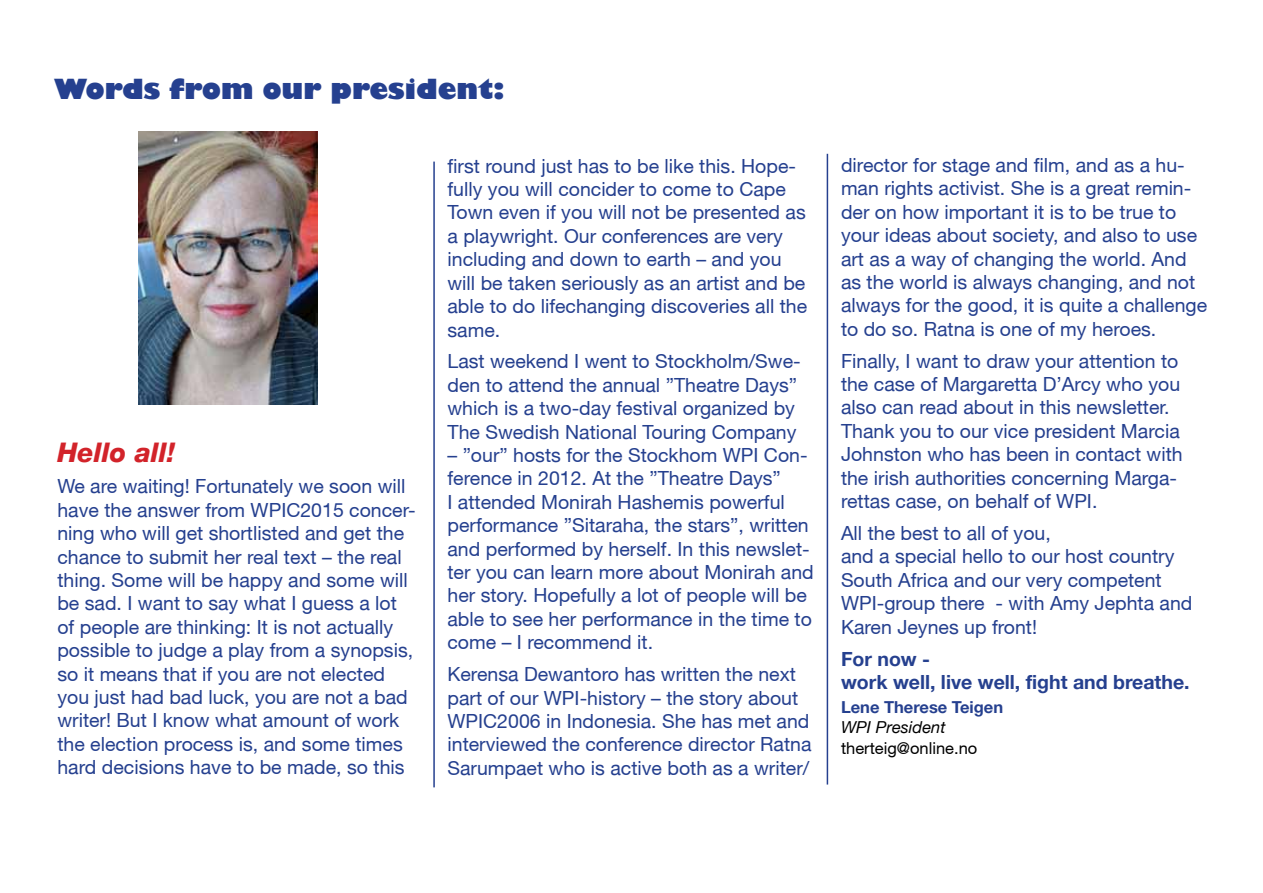
<style>
.page{position:relative;width:1263px;height:893px;background:#fff}
.page>*{position:absolute;margin:0;border:0;box-sizing:border-box;transform-origin:0 0}
.t1{font:800 27px "Gill Sans";color:#25408f}
.t2{font:italic 800 27px "Helvetica Neue";color:#d2232a}
.t3{font:19.5px/23.4px "Helvetica Neue";color:#25408f}
.t4{font:700 19.5px/23.4px "Helvetica Neue";color:#25408f}
.t5{font:16.5px "Helvetica Neue";color:#000}
.t6{font:700 16.5px "Helvetica Neue";color:#25408f}
.t7{font:italic 16.5px "Helvetica Neue";color:#000}
</style>
<div class="page">
<hr style="left:827px;top:154px;width:1px;height:630px;background:#25408f">
<hr style="left:433px;top:162px;width:2px;height:625px;background:#25408f">
<img style="left:138px;top:132px;width:180px;height:272px">
<h1 class="t1" style="left:54px;top:72px;width:452px">Words from our president:</h1>
<h1 class="t2" style="left:57px;top:436px;width:119px">Hello all!</h1>
<p class="t3" style="left:57px;top:474px;width:360px">We are waiting! Fortunately we soon will have the answer from WPIC2015 concer&shy;ning who will get shortlisted and get the chance to submit her real text – the real thing. Some will be happy and some will be sad. I want to say what I guess a lot of people are thinking: It is not actually possible to judge a play from a synopsis, so it means that if you are not elected you just had bad luck, you are not a bad writer! But I know what amount of work the election process is, and some times hard decisions have to be made, so this</p>
<p class="t3" style="left:447px;top:154px;width:361px">first round just has to be like this. Hope&shy;fully you will concider to come to Cape Town even if you will not be presented as a playwright. Our conferences are very including and down to earth – and you will be taken seriously as an artist and be able to do lifechanging discoveries all the same.</p>
<p class="t3" style="left:447px;top:349px;width:355px">Last weekend I went to Stockholm/Swe&shy;den to attend the annual ”Theatre Days” which is a two-day festival organized by The Swedish National Touring Company</p>
<p class="t3" style="left:447px;top:443px;width:368px">– ”our” hosts for the Stockhom WPI Con&shy;ference in 2012. At the ”Theatre Days”<br>I attended Monirah Hashemis powerful performance ”Sitaraha, the stars”, written and performed by herself. In this newslet&shy;ter you can learn more about Monirah and her story. Hopefully a lot of people will be able to see her performance in the time to come – I recommend it.</p>
<p class="t3" style="left:447px;top:662px;width:366px">Kerensa Dewantoro has written the next part of our WPI-history – the story about WPIC2006 in Indonesia. She has met and interviewed the conference director Ratna Sarumpaet who is active both as a writer/</p>
<p class="t3" style="left:841px;top:153px;width:368px">director for stage and film, and as a hu&shy;man rights activist. She is a great remin&shy;der on how important it is to be true to your ideas about society, and also to use art as a way of changing the world. And as the world is always changing, and not always for the good, it is quite a challenge to do so. Ratna is one of my heroes.</p>
<p class="t3" style="left:841px;top:349px;width:343px">Finally, I want to draw your attention to the case of Margaretta D’Arcy who you also can read about in this newsletter.<br>Thank you to our vice president Marcia Johnston who has been in contact with the irish authorities concerning Marga&shy;rettas case, on behalf of WPI.</p>
<p class="t3" style="left:841px;top:521px;width:353px">All the best to all of you,<br>and a special hello to our host country<br>South Africa and our very competent<br>WPI-group there - with Amy Jephta and<br>Karen Jeynes up front!</p>
<p class="t4" style="left:841px;top:646px;width:350px">For now -<br>work well, live well, fight and breathe.</p>
<p class="t6" style="left:841px;top:697px;width:164px">Lene Therese Teigen</p>
<p class="t7" style="left:841px;top:717px;width:106px">WPI President</p>
<p class="t5" style="left:841px;top:739px;width:138px">therteig@online.no</p>
</div>
